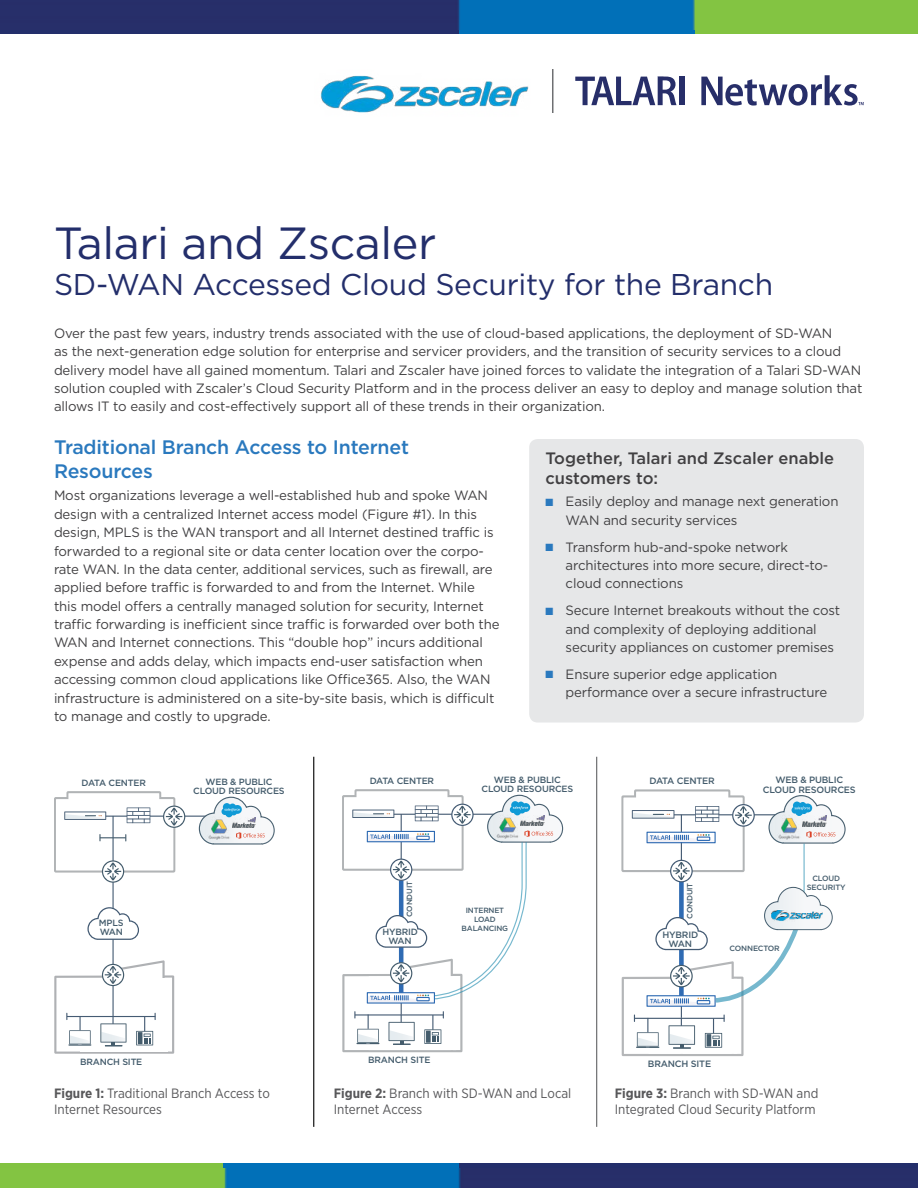
<style>
.page{position:relative;width:918px;height:1188px;background:#fff}
.page>*{position:absolute;margin:0;border:0;box-sizing:border-box;transform-origin:0 0}
.t1{font:45px "Gotham";letter-spacing:-.01em;color:#232e6b}
.t2{font:30px "Gotham";letter-spacing:-.01em;color:#232e6b}
.t3{font:500 19.5px/23.4px "Gotham";letter-spacing:-.01em;color:#2a79be}
.t4{font:500 16.5px/19.5px "Gotham";color:#414042}
.t5{font:13.5px/18.3px "Gotham";letter-spacing:-.01em;color:#414042}
.t6{font:13.5px/16.2px "Gotham Narrow";color:#58585a}
.t7{font:500 9.15px/9.1px "Gotham";letter-spacing:-.02em;color:#445c6c;text-align:center}
.t8{font:500 9px/9px "Gotham";letter-spacing:-.02em;color:#445c6c;text-align:center}
.t9{font:500 7.65px/9.1px "Gotham";letter-spacing:-.02em;color:#445c6c;text-align:center}
.t10{font:500 7.5px/9px "Gotham";letter-spacing:-.02em;color:#445c6c;text-align:center}
.s1{color:#2a79be}
.s2{font-weight:700}
</style>
<div class="page">
<div style="left:223px;top:1164px;width:236px;height:24px;background:#0070b9"></div>
<div style="left:0;top:1164px;width:223px;height:24px;background:#82c341"></div>
<div style="left:459px;top:1164px;width:459px;height:24px;background:#232e6b"></div>
<svg style="left:575px;top:77px;width:101px;height:28px"></svg>
<div style="left:680px;top:77px;width:5px;height:28px;background:#272e69"></div>
<svg style="left:701px;top:75px;width:163px;height:31px"></svg>
<div style="left:459px;top:0;width:236px;height:34px;background:#0070b9"></div>
<div style="left:695px;top:0;width:223px;height:34px;background:#82c341"></div>
<div style="left:0;top:0;width:459px;height:34px;background:#232e6b"></div>
<img style="left:458px;top:0;width:237px;height:30px">
<img style="left:223px;top:1168px;width:237px;height:20px">
<hr style="left:552px;top:70px;width:2px;height:42px;background:#6e6f72">
<img style="left:320px;top:75px;width:209px;height:38px">
<hr style="left:102px;top:816px;width:111px;height:1px;background:#455b73">
<hr style="left:112px;top:816px;width:2px;height:200px;background:#455b73">
<svg style="left:87px;top:907px;width:52px;height:33px"></svg>
<svg style="left:54px;top:791px;width:131px;height:92px"></svg>
<svg style="left:54px;top:960px;width:120px;height:94px"></svg>
<svg style="left:198px;top:796px;width:77px;height:49px"></svg>
<img style="left:205px;top:816px;width:28px;height:26px">
<img style="left:232px;top:817px;width:24px;height:10px">
<svg style="left:342px;top:789px;width:222px;height:263px"></svg>
<svg style="left:621px;top:789px;width:225px;height:267px"></svg>
<img style="left:766px;top:903px;width:62px;height:23px">
<hr style="left:313px;top:757px;width:1px;height:370px;background:#000">
<hr style="left:596px;top:757px;width:1px;height:370px;background:#636466">
<div style="left:529px;top:439px;width:335px;height:284px;background:#e6e7e8;border-radius:9px"></div>
<h1 class="t1" style="left:54px;top:215px;width:384px">Talari and Zscaler</h1>
<h2 class="t2" style="left:54px;top:266px;width:721px">SD-WAN Accessed Cloud Security for the Branch</h2>
<p class="t5" style="left:54px;top:324px;width:810px">Over the past few years, industry trends associated with the use of cloud-based applications, the deployment of SD-WAN<br>as the next-generation edge solution for enterprise and servicer providers, and the transition of security services to a cloud delivery model have all gained momentum. Talari and Zscaler have joined forces to validate the integration of a Talari SD-WAN solution coupled with Zscaler’s Cloud Security Platform and in the process deliver an easy to deploy and manage solution that allows IT to easily and cost-effectively support all of these trends in their organization.</p>
<h3 class="t3" style="left:54px;top:436px;width:357px">Traditional Branch Access to Internet<br>Resources</h3>
<p class="t5" style="left:54px;top:486px;width:447px">Most organizations leverage a well-established hub and spoke WAN design with a centralized Internet access model (Figure #1). In this design, MPLS is the WAN transport and all Internet destined traffic is forwarded to a regional site or data center location over the corpo&shy;rate WAN. In the data center, additional services, such as firewall, are applied before traffic is forwarded to and from the Internet. While this model offers a centrally managed solution for security, Internet traffic forwarding is inefficient since traffic is forwarded over both the WAN and Internet connections. This “double hop” incurs additional expense and adds delay, which impacts end-user satisfaction when accessing common cloud applications like Office365. Also, the WAN infrastructure is administered on a site-by-site basis, which is difficult to manage and costly to upgrade.</p>
<p class="t4" style="left:545px;top:448px;width:290px">Together, Talari and Zscaler enable customers to:</p>
<p class="t5" style="left:566px;top:492px;width:274px;text-indent:-20px"><span class="s1">■</span> Easily deploy and manage next generation<br>WAN and security services</p>
<p class="t5" style="left:566px;top:537px;width:264px;text-indent:-20px"><span class="s1">■</span> Transform hub-and-spoke network architectures into more secure, direct-to&shy;cloud connections</p>
<p class="t5" style="left:566px;top:601px;width:276px;text-indent:-20px"><span class="s1">■</span> Secure Internet breakouts without the cost and complexity of deploying additional security appliances on customer premises</p>
<p class="t5" style="left:566px;top:665px;width:263px;text-indent:-20px"><span class="s1">■</span> Ensure superior edge application performance over a secure infrastructure</p>
<p class="t8" style="left:82px;top:778px;width:66px">DATA CENTER</p>
<p class="t8" style="left:99px;top:918px;width:26px;text-align:left">MPLS<br>WAN</p>
<p class="t8" style="left:80px;top:1057px;width:64px">BRANCH SITE</p>
<p class="t8" style="left:193px;top:778px;width:93px">WEB &amp; PUBLIC<br>CLOUD RESOURCES</p>
<p class="t8" style="left:370px;top:776px;width:66px">DATA CENTER</p>
<p class="t8" style="left:482px;top:776px;width:93px">WEB &amp; PUBLIC<br>CLOUD RESOURCES</p>
<p class="t7" style="left:650px;top:776px;width:67px">DATA CENTER</p>
<p class="t7" style="left:763px;top:776px;width:94px">WEB &amp; PUBLIC<br>CLOUD RESOURCES</p>
<p class="t10" style="left:405px;top:917px;width:37px;rotate:-90deg">CONDUIT</p>
<p class="t8" style="left:382px;top:928px;width:37px">HYBRID<br>WAN</p>
<p class="t10" style="left:462px;top:906px;width:48px">INTERNET<br>LOAD<br>BALANCING</p>
<p class="t9" style="left:685px;top:919px;width:38px;rotate:-90deg">CONDUIT</p>
<p class="t7" style="left:662px;top:930px;width:37px">HYBRID<br>WAN</p>
<p class="t9" style="left:730px;top:944px;width:52px">CONNECTOR</p>
<p class="t9" style="left:807px;top:874px;width:40px">CLOUD<br>SECURITY</p>
<p class="t8" style="left:368px;top:1055px;width:64px">BRANCH SITE</p>
<p class="t7" style="left:648px;top:1059px;width:65px">BRANCH SITE</p>
<p class="t6" style="left:54px;top:1085px;width:217px"><span class="s2">Figure 1:</span> Traditional Branch Access to<br>Internet Resources</p>
<p class="t6" style="left:334px;top:1085px;width:239px"><span class="s2">Figure 2:</span> Branch with SD-WAN and Local<br>Internet Access</p>
<p class="t6" style="left:615px;top:1085px;width:205px"><span class="s2">Figure 3:</span> Branch with SD-WAN and<br>Integrated Cloud Security Platform</p>
</div>
